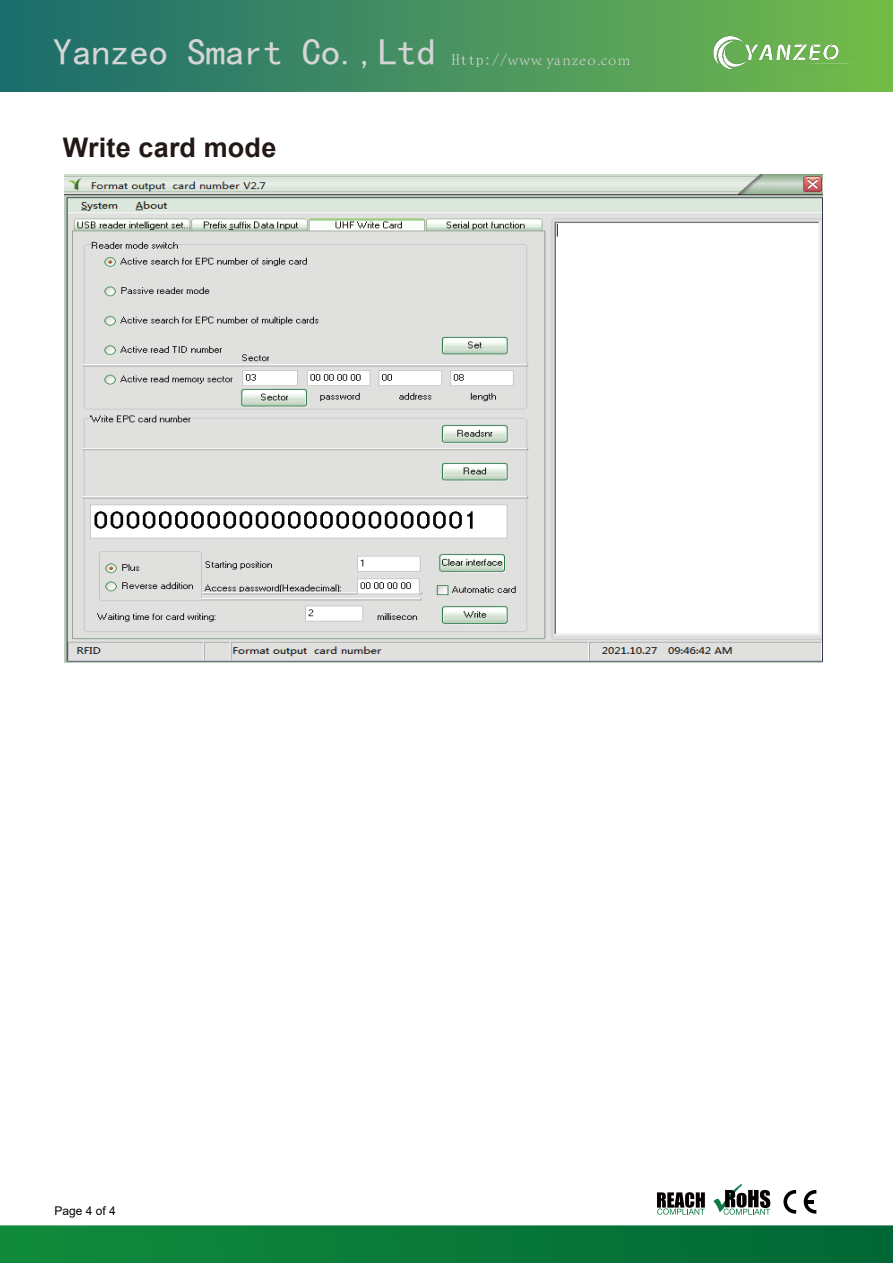
<style>
.page{position:relative;width:893px;height:1263px;background:#fff}
.page>*{position:absolute;margin:0;border:0;box-sizing:border-box;transform-origin:0 0}
.t1{font:37.35px "Sim Hei";color:#d5d5d5}
.t2{font:700 27px "Arial";letter-spacing:.005em;color:#221815}
.t3{font:300 15.45px "Adobe Song Std";letter-spacing:.08em;color:#d5d5d5}
.t4{font:12px "Arial";color:#040000}
.s1{font-family:"Sim Sun";font-weight:400}
</style>
<div class="page">
<div style="left:0;top:0;width:893px;height:92px;background:linear-gradient(to right,#1b6b6f,#74bb4c)"></div>
<img style="left:710px;top:33px;width:183px;height:39px">
<svg style="left:0;top:1225px;width:893px;height:38px;background:#0b7a3b"></svg>
<svg style="left:783px;top:1190px;width:13px;height:23px"></svg>
<svg style="left:804px;top:1190px;width:12px;height:23px"></svg>
<svg style="left:713px;top:1184px;width:57px;height:31px"></svg>
<svg style="left:657px;top:1192px;width:48px;height:23px"></svg>
<img style="left:64px;top:174px;width:759px;height:488px">
<h1 class="t1" style="left:53px;top:33px;width:384px">Yanzeo Smart Co.,Ltd</h1>
<p class="t3" style="left:452px;top:51px;width:180px"><span class="s1">Http://</span>www. yanzeo.com</p>
<h2 class="t2" style="left:63px;top:129px;width:215px">Write card mode</h2>
<p class="t4" style="left:55px;top:1202px;width:63px">Page 4 of 4</p>
</div>
